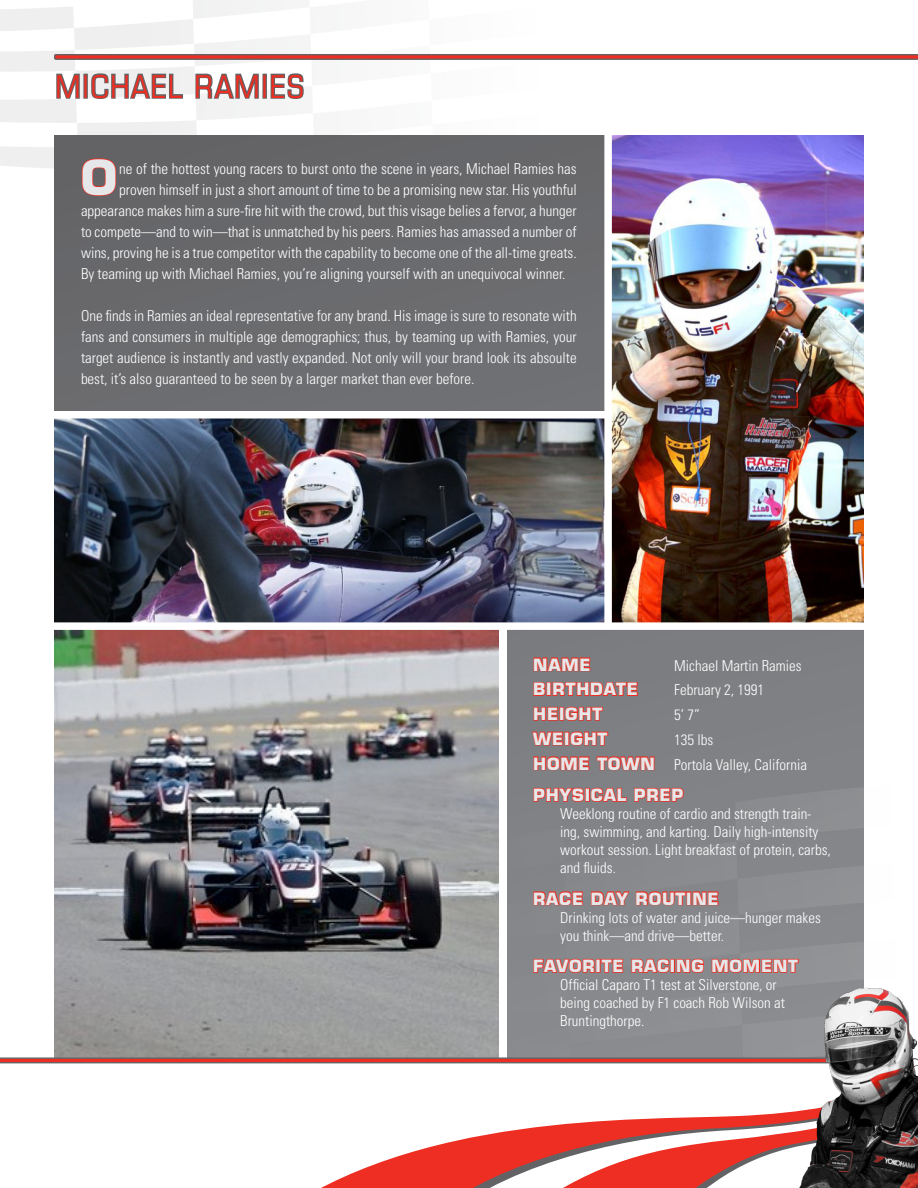
<style>
.page{position:relative;width:918px;height:1188px;background:#fff}
.page>*{position:absolute;margin:0;border:0;box-sizing:border-box;transform-origin:0 0}
.t1{font:700 47.25px "Eurostile";color:#e6e7e9}
.t2{font:condensed 31.5px "Eurostile";letter-spacing:.05em;color:#ee2e22}
.t3{font:700 16.5px "Eurostile";letter-spacing:.05em;color:#e6e7e9}
.t4{font:300 condensed 15px/18px "Univers";color:#fff}
</style>
<div class="page">
<svg style="left:0;top:0;width:311px;height:168px"></svg>
<div style="left:54px;top:135px;width:810px;height:925px;background:linear-gradient(to right,#626164,#7f8184)"></div>
<div style="left:506px;top:785px;width:358px;height:266px;background:#87898c"></div>
<svg style="left:54px;top:54px;width:864px;height:55px"></svg>
<svg style="left:271px;top:1051px;width:520px;height:137px"></svg>
<svg style="left:519px;top:1076px;width:272px;height:112px"></svg>
<div style="left:24px;top:625px;width:482px;height:436px;background:#fff"></div>
<svg style="left:81px;top:158px;width:36px;height:39px"></svg>
<img style="left:54px;top:630px;width:444px;height:427px">
<svg style="left:0;top:1057px;width:791px;height:6px;background:#b14c47"></svg>
<img style="left:54px;top:418px;width:550px;height:204px">
<img style="left:612px;top:135px;width:252px;height:487px">
<div style="left:34px;top:622px;width:860px;height:8px;background:#fff"></div>
<div style="left:34px;top:411px;width:575px;height:7px;background:#fff"></div>
<div style="left:604px;top:128px;width:8px;height:499px;background:#fff"></div>
<svg style="left:533px;top:650px;width:106px;height:47px;background:#976968"></svg>
<svg style="left:533px;top:706px;width:71px;height:16px"></svg>
<svg style="left:531px;top:731px;width:33px;height:15px"></svg>
<div style="left:565px;top:732px;width:4px;height:14px;border:2px solid #ee2e22"></div>
<svg style="left:570px;top:731px;width:39px;height:15px"></svg>
<svg style="left:533px;top:756px;width:57px;height:15px"></svg>
<svg style="left:596px;top:756px;width:59px;height:15px"></svg>
<svg style="left:533px;top:780px;width:151px;height:23px;background:#9f6867"></svg>
<svg style="left:533px;top:884px;width:51px;height:22px"></svg>
<svg style="left:590px;top:884px;width:129px;height:22px;background:#a56b69"></svg>
<svg style="left:533px;top:951px;width:91px;height:23px;background:#a76b6a"></svg>
<svg style="left:631px;top:951px;width:74px;height:23px;background:#a96c6a"></svg>
<svg style="left:711px;top:958px;width:89px;height:16px"></svg>
<img style="left:791px;top:977px;width:127px;height:211px">
<p class="t2" style="left:55px;top:67px;width:250px">MICHAEL RAMIES</p>
<p class="t1" style="left:81px;top:148px;width:37px">O</p>
<p class="t4" style="left:119px;top:160px;width:459px">ne of the hottest young racers to burst onto the scene in years, Michael Ramies has</p>
<p class="t4" style="left:119px;top:181px;width:459px">proven himself in just a short amount of time to be a promising new star. His youthful</p>
<p class="t4" style="left:81px;top:202px;width:497px">appearance makes him a sure-fire hit with the crowd, but this visage belies a fervor, a hunger</p>
<p class="t4" style="left:81px;top:223px;width:497px">to compete—and to win—that is unmatched by his peers. Ramies has amassed a number of</p>
<p class="t4" style="left:81px;top:244px;width:497px">wins, proving he is a true competitor with the capability to become one of the all-time greats.</p>
<p class="t4" style="left:81px;top:265px;width:486px">By teaming up with Michael Ramies, you’re aligning yourself with an unequivocal winner.</p>
<p class="t4" style="left:81px;top:305px;width:497px;line-height:21px;text-align:justify">One finds in Ramies an ideal representative for any brand. His image is sure to resonate with fans and consumers in multiple age demographics; thus, by teaming up with Ramies, your target audience is instantly and vastly expanded. Not only will your brand look its absoulte best, it’s also guaranteed to be seen by a larger market than ever before.</p>
<p class="t3" style="left:533px;top:654px;width:59px">NAME</p>
<p class="t4" style="left:674px;top:656px;width:129px">Michael Martin Ramies</p>
<p class="t3" style="left:533px;top:679px;width:106px">BIRTHDATE</p>
<p class="t4" style="left:674px;top:681px;width:91px">February 2, 1991</p>
<p class="t3" style="left:533px;top:704px;width:70px">HEIGHT</p>
<p class="t4" style="left:674px;top:706px;width:27px">5’ 7”</p>
<p class="t3" style="left:533px;top:728px;width:76px">WEIGHT</p>
<p class="t4" style="left:674px;top:730px;width:41px">135 lbs</p>
<p class="t3" style="left:533px;top:753px;width:80px">HOME TOWN</p>
<p class="t4" style="left:674px;top:755px;width:134px">Portola Valley, California</p>
<p class="t3" style="left:533px;top:785px;width:152px">PHYSICAL PREP</p>
<p class="t4" style="left:560px;top:805px;width:272px">Weeklong routine of cardio and strength train&shy;ing, swimming, and karting. Daily high-intensity workout session. Light breakfast of protein, carbs, and fluids.</p>
<p class="t3" style="left:533px;top:888px;width:187px">RACE DAY ROUTIN E</p>
<p class="t4" style="left:560px;top:908px;width:262px">Drinking lots of water and juice—hunger makes you think—and drive—better.</p>
<p class="t3" style="left:533px;top:956px;width:266px">FAVORITE RACING MOMENT</p>
<p class="t4" style="left:560px;top:976px;width:226px">Official Caparo T1 test at Silverstone, or being coached by F1 coach Rob Wilson at<br>Bruntingthorpe.</p>
</div>
